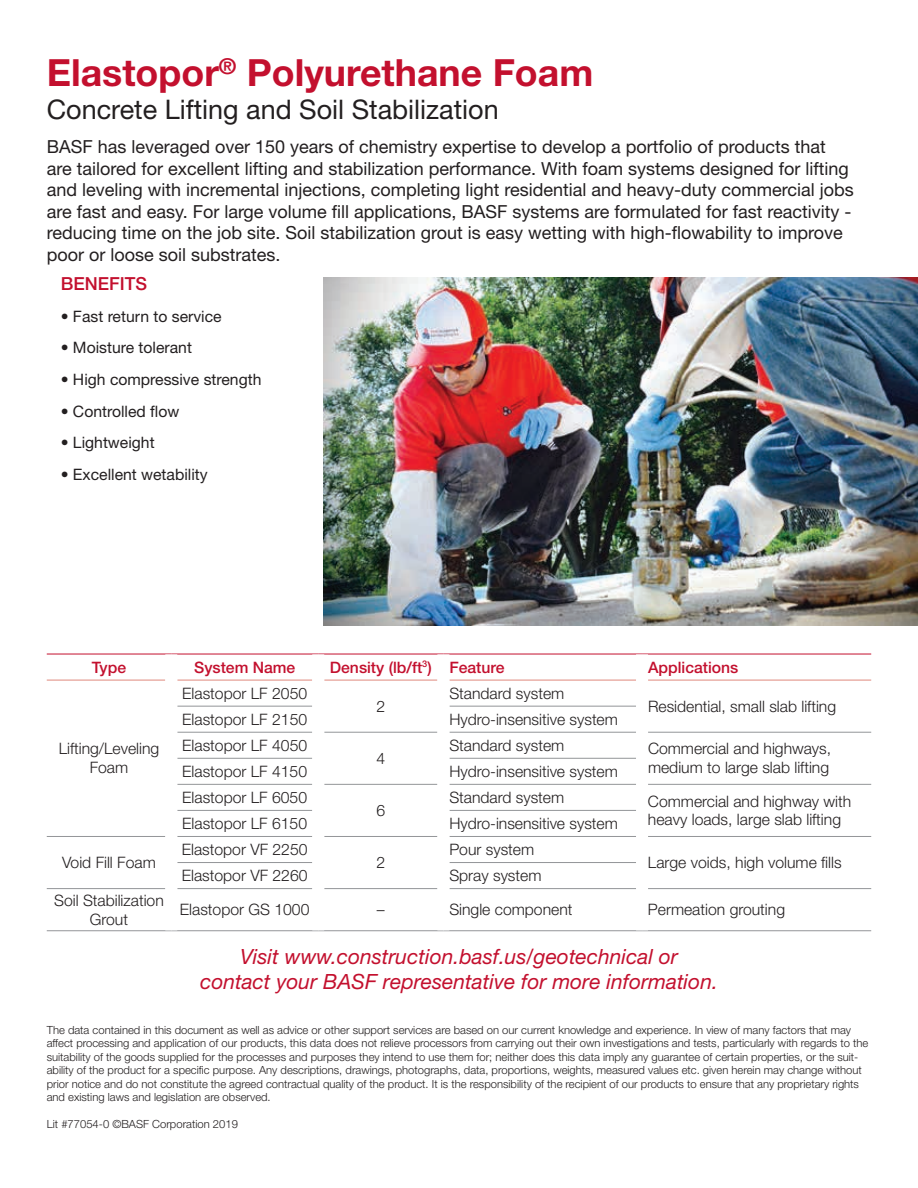
<style>
.page{position:relative;width:918px;height:1188px;background:#fff}
.page>*{position:absolute;margin:0;border:0;box-sizing:border-box;transform-origin:0 0}
.t1{font:700 37.5px "Helvetica Neue LT Std";color:#c3102e}
.t2{font:27px "Helvetica Neue LT Std";color:#231f20}
.t3{font:italic 21px/25.2px "Helvetica Neue LT Std";color:#c3102e;text-align:center}
.t4{font:18px/21.6px "Helvetica Neue LT Std";color:#231f20}
.t5{font:500 18px "Helvetica Neue LT Std";color:#c3102e}
.t6{font:300 15.75px/18.9px "Helvetica Neue LT Std";color:#231f20;text-align:center}
.t7{font:15.75px "Helvetica Neue LT Std";color:#231f20}
.t8{font:500 15.75px "Helvetica Neue LT Std";color:#c3102e}
.t9{font:300 11.25px/13.5px "Helvetica Neue LT Std";color:#231f20}
</style>
<div class="page">
<img style="left:323px;top:277px;width:595px;height:348px">
<hr style="left:47px;top:654px;width:124px;height:1px;background:#c3102e">
<hr style="left:171px;top:654px;width:147px;height:1px;background:#c3102e">
<hr style="left:318px;top:654px;width:125px;height:1px;background:#c3102e">
<hr style="left:443px;top:654px;width:199px;height:1px;background:#c3102e">
<hr style="left:642px;top:654px;width:229px;height:1px;background:#c3102e">
<hr style="left:47px;top:680px;width:118px;height:1px;background:#df887c">
<hr style="left:177px;top:680px;width:135px;height:1px;background:#df887c">
<hr style="left:324px;top:680px;width:113px;height:1px;background:#df887c">
<hr style="left:449px;top:680px;width:187px;height:1px;background:#df887c">
<hr style="left:648px;top:680px;width:223px;height:1px;background:#df887c">
<div style="left:165px;top:654px;width:12px;height:26px;background:#fff"></div>
<div style="left:312px;top:654px;width:12px;height:26px;background:#fff"></div>
<div style="left:437px;top:654px;width:12px;height:26px;background:#fff"></div>
<div style="left:636px;top:654px;width:12px;height:26px;background:#fff"></div>
<hr style="left:177px;top:706px;width:135px;height:1px;background:#939598">
<hr style="left:449px;top:706px;width:187px;height:1px;background:#939598">
<hr style="left:324px;top:732px;width:113px;height:1px;background:#939598">
<hr style="left:177px;top:732px;width:135px;height:1px;background:#939598">
<hr style="left:449px;top:732px;width:187px;height:1px;background:#939598">
<hr style="left:648px;top:732px;width:223px;height:1px;background:#939598">
<hr style="left:177px;top:758px;width:135px;height:1px;background:#939598">
<hr style="left:449px;top:758px;width:187px;height:1px;background:#939598">
<hr style="left:324px;top:784px;width:113px;height:1px;background:#939598">
<hr style="left:177px;top:784px;width:135px;height:1px;background:#939598">
<hr style="left:449px;top:784px;width:187px;height:1px;background:#939598">
<hr style="left:648px;top:784px;width:223px;height:1px;background:#939598">
<hr style="left:177px;top:810px;width:135px;height:1px;background:#939598">
<hr style="left:449px;top:810px;width:187px;height:1px;background:#939598">
<hr style="left:47px;top:836px;width:118px;height:1px;background:#939598">
<hr style="left:324px;top:836px;width:113px;height:1px;background:#939598">
<hr style="left:177px;top:836px;width:135px;height:1px;background:#939598">
<hr style="left:449px;top:836px;width:187px;height:1px;background:#939598">
<hr style="left:648px;top:836px;width:223px;height:1px;background:#939598">
<hr style="left:177px;top:862px;width:135px;height:1px;background:#939598">
<hr style="left:449px;top:862px;width:187px;height:1px;background:#939598">
<hr style="left:47px;top:888px;width:118px;height:1px;background:#939598">
<hr style="left:177px;top:888px;width:135px;height:1px;background:#939598">
<hr style="left:324px;top:888px;width:113px;height:1px;background:#939598">
<hr style="left:449px;top:888px;width:187px;height:1px;background:#939598">
<hr style="left:648px;top:888px;width:223px;height:1px;background:#939598">
<hr style="left:47px;top:930px;width:124px;height:1px;background:#939598">
<hr style="left:171px;top:930px;width:147px;height:1px;background:#939598">
<hr style="left:318px;top:930px;width:125px;height:1px;background:#939598">
<hr style="left:443px;top:930px;width:199px;height:1px;background:#939598">
<hr style="left:642px;top:930px;width:229px;height:1px;background:#939598">
<h1 class="t1" style="left:47px;top:50px;width:548px">Elastopor<sup>®</sup> Polyurethane Foam</h1>
<h2 class="t2" style="left:47px;top:93px;width:454px">Concrete Lifting and Soil Stabilization</h2>
<p class="t4" style="left:47px;top:136px;width:809px">BASF has leveraged over 150 years of chemistry expertise to develop a portfolio of products that are tailored for excellent lifting and stabilization performance. With foam systems designed for lifting and leveling with incremental injections, completing light residential and heavy-duty commercial jobs are fast and easy. For large volume fill applications, BASF systems are formulated for fast reactivity - reducing time on the job site. Soil stabilization grout is easy wetting with high-flowability to improve poor or loose soil substrates.</p>
<h3 class="t5" style="left:61px;top:273px;width:88px">BENEFITS</h3>
<h3 class="t7" style="left:61px;top:307px;width:163px">• Fast return to service</h3>
<h3 class="t7" style="left:61px;top:338px;width:133px">• Moisture tolerant</h3>
<h3 class="t7" style="left:61px;top:370px;width:202px">• High compressive strength</h3>
<h3 class="t7" style="left:61px;top:402px;width:120px">• Controlled flow</h3>
<h3 class="t7" style="left:61px;top:433px;width:95px">• Lightweight</h3>
<h3 class="t7" style="left:61px;top:465px;width:148px">• Excellent wetability</h3>
<h3 class="t8" style="left:92px;top:658px;width:36px">Type</h3>
<h3 class="t8" style="left:194px;top:658px;width:103px">System Name</h3>
<h3 class="t8" style="left:330px;top:658px;width:176px">Density (lb/ft<sup>3</sup>) Feature</h3>
<h3 class="t8" style="left:648px;top:658px;width:92px">Applications</h3>
<h3 class="t6" style="left:59px;top:739px;width:102px">Lifting/Leveling<br>Foam</h3>
<h3 class="t6" style="left:62px;top:853px;width:95px">Void Fill Foam</h3>
<h3 class="t6" style="left:449px;top:683px;width:116px">Standard system</h3>
<h3 class="t6" style="left:182px;top:683px;width:126px">Elastopor LF 2050</h3>
<h3 class="t6" style="left:648px;top:696px;width:190px">Residential, small slab lifting</h3>
<h3 class="t6" style="left:376px;top:696px;width:10px">2</h3>
<h3 class="t6" style="left:182px;top:709px;width:126px">Elastopor LF 2150</h3>
<h3 class="t6" style="left:449px;top:709px;width:170px">Hydro-insensitive system</h3>
<h3 class="t6" style="left:182px;top:735px;width:126px">Elastopor LF 4050</h3>
<h3 class="t6" style="left:376px;top:749px;width:10px">4</h3>
<h3 class="t6" style="left:449px;top:735px;width:116px">Standard system</h3>
<h3 class="t6" style="left:648px;top:739px;width:185px">Commercial and highways,</h3>
<h3 class="t6" style="left:182px;top:762px;width:126px">Elastopor LF 4150</h3>
<h3 class="t6" style="left:449px;top:762px;width:170px">Hydro-insensitive system</h3>
<h3 class="t6" style="left:648px;top:758px;width:183px">medium to large slab lifting</h3>
<h3 class="t6" style="left:182px;top:788px;width:126px">Elastopor LF 6050</h3>
<h3 class="t6" style="left:376px;top:801px;width:10px">6</h3>
<h3 class="t6" style="left:449px;top:788px;width:116px">Standard system</h3>
<h3 class="t6" style="left:648px;top:791px;width:205px">Commercial and highway with</h3>
<h3 class="t6" style="left:182px;top:814px;width:126px">Elastopor LF 6150</h3>
<h3 class="t6" style="left:449px;top:814px;width:170px">Hydro-insensitive system</h3>
<h3 class="t6" style="left:648px;top:810px;width:195px">heavy loads, large slab lifting</h3>
<h3 class="t6" style="left:182px;top:840px;width:127px">Elastopor VF 2250</h3>
<h3 class="t6" style="left:449px;top:840px;width:86px">Pour system</h3>
<h3 class="t6" style="left:376px;top:853px;width:10px">2</h3>
<h3 class="t6" style="left:182px;top:866px;width:127px">Elastopor VF 2260</h3>
<h3 class="t6" style="left:449px;top:866px;width:94px">Spray system</h3>
<h3 class="t6" style="left:648px;top:853px;width:195px">Large voids, high volume fills</h3>
<h3 class="t6" style="left:54px;top:890px;width:111px">Soil Stabilization<br>Grout</h3>
<h3 class="t6" style="left:180px;top:900px;width:131px">Elastopor GS 1000</h3>
<h3 class="t6" style="left:377px;top:900px;width:9px">–</h3>
<h3 class="t6" style="left:449px;top:900px;width:125px">Single component</h3>
<h3 class="t6" style="left:648px;top:900px;width:139px">Permeation grouting</h3>
<h3 class="t3" style="left:200px;top:943px;width:519px">Visit www.construction.basf.us/geotechnical or<br>contact your BASF representative for more information.</h3>
<p class="t9" style="left:47px;top:1023px;width:823px">The data contained in this document as well as advice or other support services are based on our current knowledge and experience. In view of many factors that may affect processing and application of our products, this data does not relieve processors from carrying out their own investigations and tests, particularly with regards to the suitability of the goods supplied for the processes and purposes they intend to use them for; neither does this data imply any guarantee of certain properties, or the suit&shy;ability of the product for a specific purpose. Any descriptions, drawings, photographs, data, proportions, weights, measured values etc. given herein may change without prior notice and do not constitute the agreed contractual quality of the product. It is the responsibility of the recipient of our products to ensure that any proprietary rights and existing laws and legislation are observed.</p>
<p class="t9" style="left:47px;top:1117px;width:193px">Lit #77054-0 ©BASF Corporation 2019</p>
</div>
